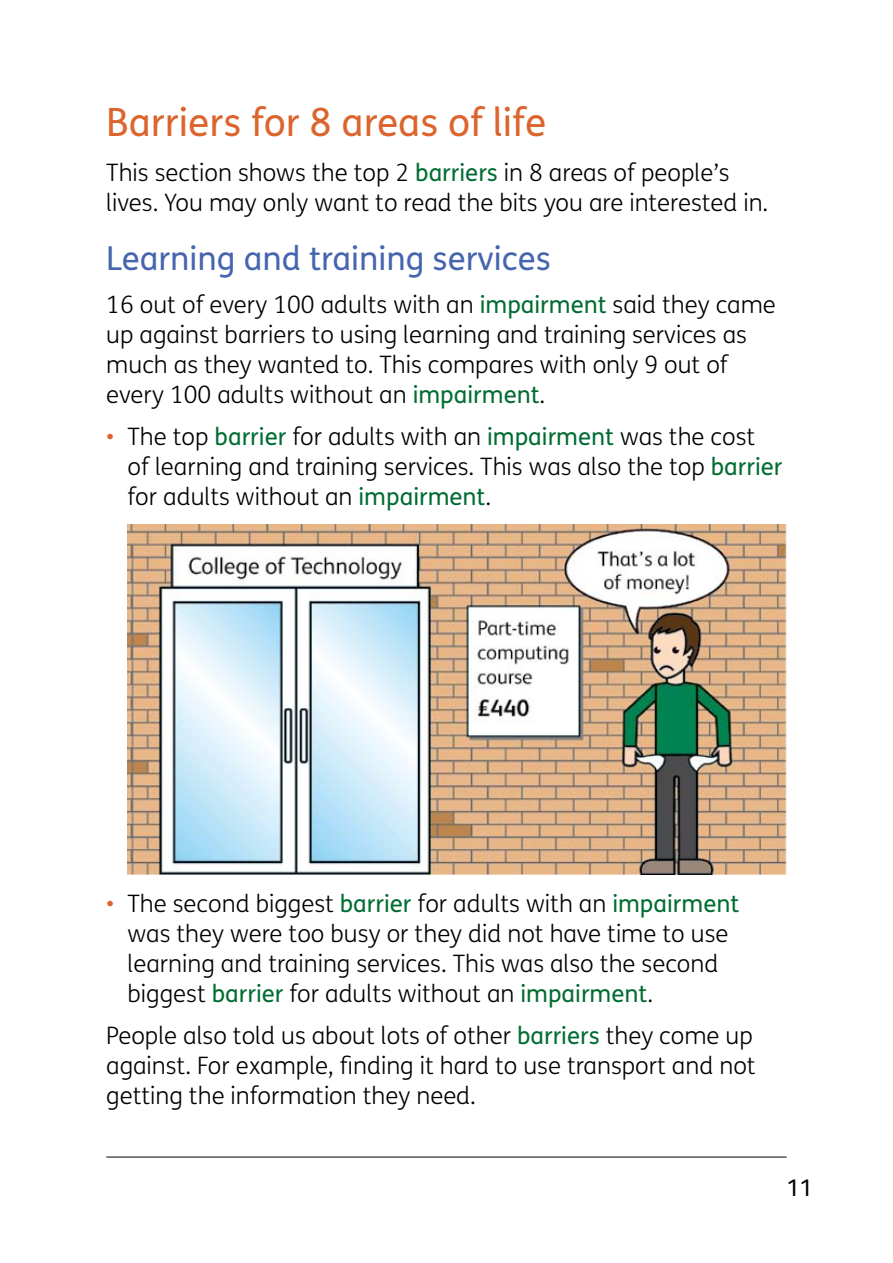
<style>
.page{position:relative;width:893px;height:1263px;background:#fff}
.page>*{position:absolute;margin:0;border:0;box-sizing:border-box;transform-origin:0 0}
.t1{font:39px "FS Me";color:#dc642d}
.t2{font:33px "FS Me";color:#4665af}
.Body_Copy{font:300 24px/30px "FS Me";color:#000}
.Bullet_1{font:300 24px/30px "FS Me";color:#000}
.t3{font:24px "FS Albert";color:#000}
.s1{font-weight:400;color:#006c32}
.s2{color:#dc642d}
</style>
<div class="page">
<hr style="left:106px;top:1157px;width:681px;height:1px;background:#000">
<img style="left:128px;top:524px;width:659px;height:350px">
<h1 class="t1" style="left:106px;top:96px;width:441px">Barriers for 8 areas of life</h1>
<p class="Body_Copy" style="left:106px;top:157px;width:664px">This section shows the top 2 <span class="s1">barriers</span> in 8 areas of people’s lives. You may only want to read the bits you are interested in.</p>
<h2 class="t2" style="left:106px;top:236px;width:446px">Learning and training services</h2>
<p class="Body_Copy" style="left:106px;top:289px;width:671px">16 out of every 100 adults with an <span class="s1">impairment</span> said they came up against barriers to using learning and training services as much as they wanted to. This compares with only 9 out of every 100 adults without an <span class="s1">impairment</span>.</p>
<p class="Bullet_1" style="left:128px;top:421px;width:656px;text-indent:-21px"><span class="s2">•</span> The top <span class="s1">barrier</span> for adults with an <span class="s1">impairment</span> was the cost of learning and training services. This was also the top <span class="s1">barrier </span>for adults without an <span class="s1">impairment</span>.</p>
<p class="Bullet_1" style="left:128px;top:887px;width:613px;text-indent:-21px"><span class="s2">•</span> The second biggest <span class="s1">barrier</span> for adults with an <span class="s1">impairment </span>was they were too busy or they did not have time to use learning and training services. This was also the second biggest <span class="s1">barrier</span> for adults without an <span class="s1">impairment</span>.</p>
<p class="Body_Copy" style="left:106px;top:1020px;width:651px;text-align:justify">People also told us about lots of other <span class="s1">barriers</span> they come up against. For example, finding it hard to use transport and not getting the information they need.</p>
<p class="t3" style="left:787px;top:1172px;width:28px">11</p>
</div>
